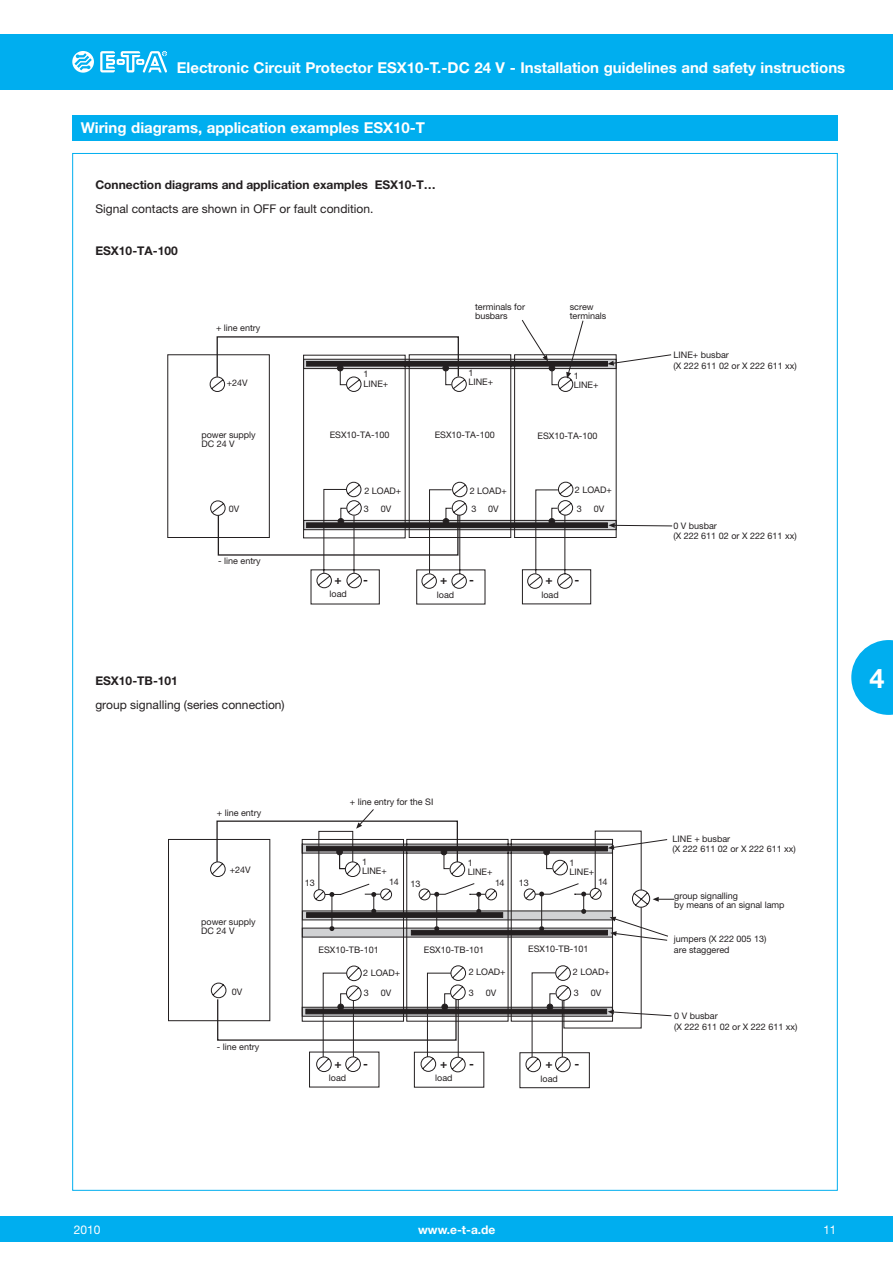
<style>
.page{position:relative;width:893px;height:1263px;background:#fff}
.page>*{position:absolute;margin:0;border:0;box-sizing:border-box;transform-origin:0 0}
.t1{font:700 27px "Helvetica Neue LT";color:#fff}
.t2{font:700 15px "Helvetica Neue LT";color:#fff}
.t3{font:12px "Helvetica Neue LT";color:#231f20}
.t4{font:700 12px "Helvetica Neue LT";color:#231f20}
.t5{font:700 12px "Helvetica Neue";color:#231f20}
.t6{font:700 12px "Helvetica Neue LT";color:#fff}
.t7{font:12px "Helvetica Neue LT";color:#fff}
.t8{font:12px "Helvetica Neue LT";color:#fff;scale:.95 1}
.t9{font:9px/9px "Helvetica Neue LT";color:#231f20}
</style>
<div class="page">
<div style="left:0;top:34px;width:893px;height:55px;background:#00aeef"></div>
<svg style="left:72px;top:51px;width:22px;height:22px"></svg>
<svg style="left:100px;top:51px;width:67px;height:21px"></svg>
<div style="left:0;top:1216px;width:893px;height:26px;background:#00aeef"></div>
<svg style="left:851px;top:640px;width:42px;height:75px"></svg>
<svg style="left:167px;top:354px;width:450px;height:185px"></svg>
<div style="left:217px;top:336px;width:242px;height:41px;border:1px solid #231f20"></div>
<svg style="left:209px;top:376px;width:365px;height:140px"></svg>
<svg style="left:607px;top:354px;width:65px;height:12px"></svg>
<svg style="left:566px;top:320px;width:18px;height:59px"></svg>
<svg style="left:210px;top:830px;width:380px;height:258px"></svg>
<svg style="left:323px;top:941px;width:349px;height:117px"></svg>
<svg style="left:608px;top:1009px;width:6px;height:5px"></svg>
<svg style="left:306px;top:522px;width:4px;height:6px"></svg>
<svg style="left:337px;top:365px;width:10px;height:20px"></svg>
<svg style="left:443px;top:365px;width:9px;height:20px"></svg>
<svg style="left:521px;top:320px;width:37px;height:65px"></svg>
<svg style="left:310px;top:489px;width:363px;height:116px"></svg>
<div style="left:306px;top:846px;width:302px;height:5px;background:#231f20"></div>
<svg style="left:306px;top:912px;width:12px;height:6px"></svg>
<div style="left:306px;top:1009px;width:301px;height:5px;background:#231f20"></div>
<svg style="left:338px;top:993px;width:9px;height:17px"></svg>
<svg style="left:442px;top:993px;width:9px;height:17px"></svg>
<svg style="left:547px;top:993px;width:9px;height:17px"></svg>
<svg style="left:318px;top:809px;width:356px;height:132px"></svg>
<div style="left:72px;top:115px;width:766px;height:25px;background:#00aeef"></div>
<h2 class="t2" style="left:177px;top:58px;width:670px">Electronic Circuit Protector ESX10-T.-DC 24 V - Installation guidelines and safety instructions</h2>
<h2 class="t2" style="left:81px;top:118px;width:346px">Wiring diagrams, application examples ESX10-T</h2>
<h3 class="t4" style="left:95px;top:177px;width:342px">Connection diagrams and application examples ESX10-T…</h3>
<h3 class="t3" style="left:95px;top:201px;width:280px">Signal contacts are shown in OFF or fault condition.</h3>
<h3 class="t5" style="left:95px;top:241px;width:84px">ESX10-TA-100</h3>
<p class="t9" style="left:216px;top:323px;width:46px">+ line entry</p>
<p class="t9" style="left:475px;top:302px;width:52px">terminals for busbars</p>
<p class="t9" style="left:570px;top:302px;width:38px">screw terminals</p>
<p class="t9" style="left:227px;top:378px;width:22px">+24V</p>
<p class="t9" style="left:201px;top:430px;width:56px">power supply<br>DC 24 V</p>
<p class="t9" style="left:229px;top:504px;width:12px">0V</p>
<p class="t9" style="left:218px;top:556px;width:44px">- line entry</p>
<p class="t9" style="left:364px;top:370px;width:26px">1<br>LINE+</p>
<p class="t9" style="left:468px;top:368px;width:26px">1<br>LINE+</p>
<p class="t9" style="left:574px;top:371px;width:26px">1<br>LINE+</p>
<p class="t9" style="left:330px;top:430px;width:61px">ESX10-TA-100</p>
<p class="t9" style="left:435px;top:430px;width:61px">ESX10-TA-100</p>
<p class="t9" style="left:538px;top:431px;width:61px">ESX10-TA-100</p>
<p class="t9" style="left:364px;top:486px;width:38px">2 LOAD+</p>
<p class="t9" style="left:470px;top:486px;width:38px">2 LOAD+</p>
<p class="t9" style="left:575px;top:485px;width:38px">2 LOAD+</p>
<p class="t9" style="left:364px;top:504px;width:7px">3</p>
<p class="t9" style="left:381px;top:504px;width:12px">0V</p>
<p class="t9" style="left:471px;top:504px;width:7px">3</p>
<p class="t9" style="left:488px;top:504px;width:12px">0V</p>
<p class="t9" style="left:577px;top:504px;width:7px">3</p>
<p class="t9" style="left:594px;top:504px;width:12px">0V</p>
<h3 class="t4" style="left:334px;top:572px;width:9px">+</h3>
<h3 class="t4" style="left:363px;top:572px;width:6px">-</h3>
<h3 class="t4" style="left:440px;top:572px;width:9px">+</h3>
<h3 class="t4" style="left:469px;top:572px;width:6px">-</h3>
<h3 class="t4" style="left:546px;top:572px;width:9px">+</h3>
<h3 class="t4" style="left:574px;top:572px;width:6px">-</h3>
<p class="t9" style="left:330px;top:590px;width:19px">load</p>
<p class="t9" style="left:437px;top:590px;width:19px">load</p>
<p class="t9" style="left:541px;top:590px;width:19px">load</p>
<p class="t9" style="left:674px;top:349px;width:125px;line-height:10.8px">LINE+ busbar<br>(X 222 611 02 or X 222 611 xx)</p>
<p class="t9" style="left:673px;top:520px;width:125px;line-height:10.8px">0 V busbar<br>(X 222 611 02 or X 222 611 xx)</p>
<h3 class="t5" style="left:95px;top:671px;width:84px">ESX10-TB-101</h3>
<h3 class="t3" style="left:95px;top:698px;width:191px">group signalling (series connection)</h3>
<h1 class="t1" style="left:869px;top:662px;width:17px">4</h1>
<p class="t9" style="left:217px;top:808px;width:46px">+ line entry</p>
<p class="t9" style="left:230px;top:865px;width:22px">+24V</p>
<p class="t9" style="left:201px;top:917px;width:56px">power supply<br>DC 24 V</p>
<p class="t9" style="left:232px;top:987px;width:12px">0V</p>
<p class="t9" style="left:217px;top:1042px;width:44px">- line entry</p>
<p class="t9" style="left:305px;top:878px;width:12px">13</p>
<p class="t9" style="left:350px;top:797px;width:85px">+ line entry for the SI</p>
<p class="t9" style="left:362px;top:857px;width:26px">1<br>LINE+</p>
<p class="t9" style="left:389px;top:877px;width:11px">14</p>
<p class="t9" style="left:411px;top:879px;width:12px">13</p>
<p class="t9" style="left:468px;top:858px;width:26px">1<br>LINE+</p>
<p class="t9" style="left:495px;top:878px;width:11px">14</p>
<p class="t9" style="left:519px;top:878px;width:12px">13</p>
<p class="t9" style="left:569px;top:858px;width:26px">1<br>LINE+</p>
<p class="t9" style="left:598px;top:877px;width:11px">14</p>
<p class="t9" style="left:319px;top:945px;width:62px">ESX10-TB-101</p>
<p class="t9" style="left:363px;top:968px;width:38px">2 LOAD+</p>
<p class="t9" style="left:424px;top:945px;width:62px">ESX10-TB-101</p>
<p class="t9" style="left:469px;top:967px;width:38px">2 LOAD+</p>
<p class="t9" style="left:528px;top:945px;width:62px">ESX10-TB-101</p>
<p class="t9" style="left:573px;top:967px;width:38px">2 LOAD+</p>
<p class="t9" style="left:364px;top:988px;width:7px">3</p>
<p class="t9" style="left:381px;top:988px;width:12px">0V</p>
<p class="t9" style="left:469px;top:988px;width:7px">3</p>
<p class="t9" style="left:486px;top:988px;width:12px">0V</p>
<p class="t9" style="left:574px;top:988px;width:7px">3</p>
<p class="t9" style="left:591px;top:988px;width:12px">0V</p>
<h3 class="t4" style="left:334px;top:1056px;width:9px">+</h3>
<h3 class="t4" style="left:363px;top:1056px;width:6px">-</h3>
<h3 class="t4" style="left:440px;top:1056px;width:9px">+</h3>
<h3 class="t4" style="left:469px;top:1056px;width:6px">-</h3>
<h3 class="t4" style="left:546px;top:1056px;width:9px">+</h3>
<h3 class="t4" style="left:574px;top:1056px;width:6px">-</h3>
<p class="t9" style="left:329px;top:1073px;width:19px">load</p>
<p class="t9" style="left:435px;top:1073px;width:19px">load</p>
<p class="t9" style="left:541px;top:1074px;width:19px">load</p>
<p class="t9" style="left:672px;top:833px;width:125px;line-height:10.8px">LINE + busbar<br>(X 222 611 02 or X 222 611 xx)</p>
<p class="t9" style="left:674px;top:891px;width:112px">group signalling<br>by means of an signal lamp</p>
<p class="t9" style="left:674px;top:933px;width:94px;line-height:10.8px">jumpers (X 222 005 13) are staggered</p>
<p class="t9" style="left:674px;top:1010px;width:125px;line-height:10.8px">0 V busbar<br>(X 222 611 02 or X 222 611 xx)</p>
<h3 class="t7" style="left:74px;top:1222px;width:28px">2010</h3>
<h3 class="t6" style="left:418px;top:1222px;width:79px">www.e-t-a.de</h3>
<h3 class="t8" style="left:823px;top:1222px;width:15px">11</h3>
</div>
